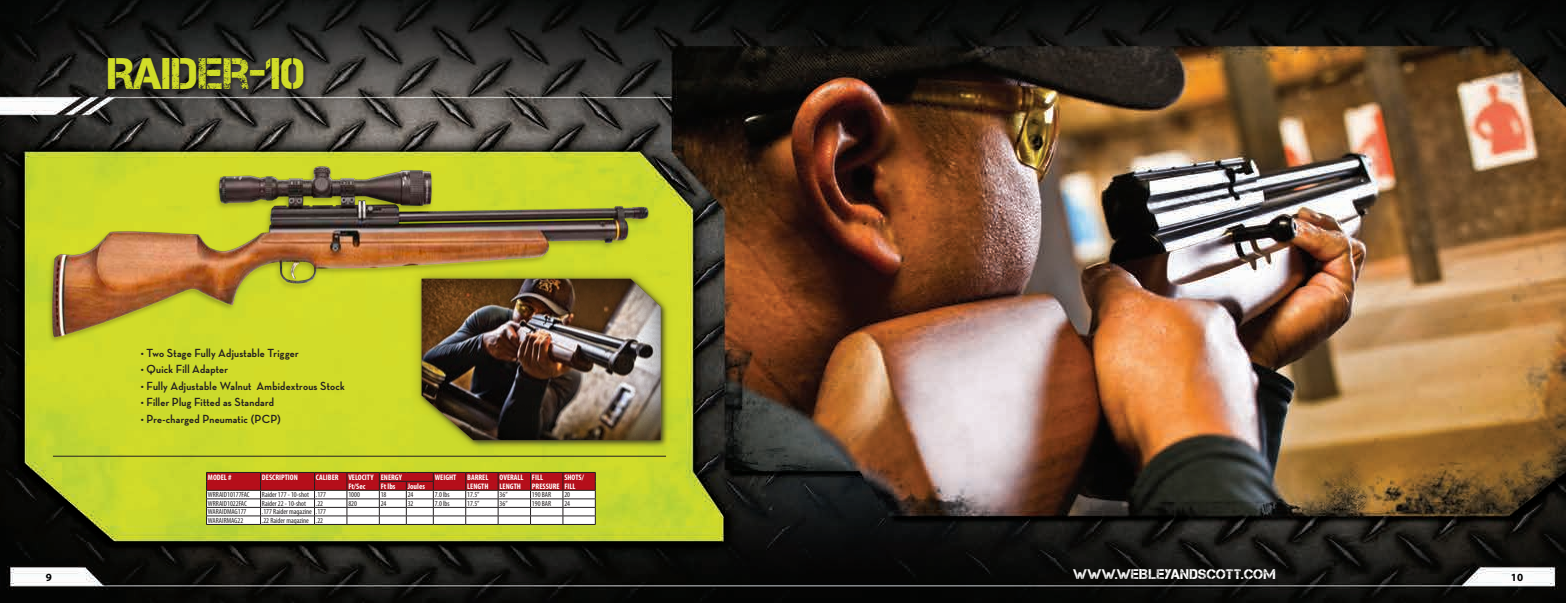
<style>
.page{position:relative;width:1566px;height:603px;background:#fff}
.page>*{position:absolute;margin:0;border:0;box-sizing:border-box;transform-origin:0 0}
.t1{font:44px "Captureit";letter-spacing:.02em;color:#d1dd28}
.t2{font:14px "Captureit";letter-spacing:.02em;color:#fff}
.t3{font:700 12px "Neutraface Display";letter-spacing:.02em;color:#231f20}
.t4{font:700 11px "Myriad Pro";color:#000}
.t5{font:700 condensed 8px/9px "Myriad Pro";color:#fff}
.t6{font:condensed 7.5px "Myriad Pro";color:#231f20}
</style>
<div class="page">
<img style="left:0;top:0;width:1566px;height:603px">
<div style="left:106px;top:55px;width:202px;height:40px;background:#231f20;opacity:.75"></div>
<svg style="left:206px;top:472px;width:390px;height:53px"></svg>
<hr style="left:433px;top:524px;width:33px;height:1px;background:#231f20">
<hr style="left:466px;top:524px;width:32px;height:1px;background:#231f20">
<hr style="left:498px;top:524px;width:33px;height:1px;background:#231f20">
<hr style="left:531px;top:524px;width:32px;height:1px;background:#231f20">
<hr style="left:563px;top:524px;width:33px;height:1px;background:#231f20">
<hr style="left:53px;top:456px;width:613px;height:1px;background:#231f20">
<img style="left:43px;top:158px;width:611px;height:192px">
<div style="left:409px;top:266px;width:264px;height:187px;background:#231f20;opacity:.3"></div>
<div style="left:421px;top:278px;width:241px;height:163px;background:#231f20;opacity:.75"></div>
<p class="t1" style="left:108px;top:49px;width:199px">RAIDER-10</p>
<p class="t3" style="left:141px;top:346px;width:160px">• Two Stage Fully Adjustable Trigger</p>
<p class="t3" style="left:141px;top:362px;width:89px">• Quick Fill Adapter</p>
<p class="t3" style="left:141px;top:379px;width:206px">• Fully Adjustable Walnut Ambidextrous Stock</p>
<p class="t3" style="left:141px;top:395px;width:135px">• Filler Plug Fitted as Standard</p>
<p class="t3" style="left:141px;top:412px;width:142px">• Pre-charged Pneumatic (PCP)</p>
<p class="t5" style="left:208px;top:473px;width:25px">MODEL #</p>
<p class="t5" style="left:262px;top:473px;width:37px">DESCRIPTION</p>
<p class="t5" style="left:316px;top:473px;width:24px">CALIBER</p>
<p class="t5" style="left:348px;top:473px;width:27px">VELOCITY</p>
<p class="t5" style="left:348px;top:482px;width:18px">Ft/Sec</p>
<p class="t5" style="left:381px;top:473px;width:23px">ENERGY</p>
<p class="t5" style="left:435px;top:473px;width:23px">WEIGHT</p>
<p class="t5" style="left:467px;top:473px;width:23px">BARREL<br>LENGTH</p>
<p class="t5" style="left:500px;top:473px;width:26px">OVERALL<br>LENGTH</p>
<p class="t5" style="left:532px;top:473px;width:13px">FILL</p>
<p class="t5" style="left:564px;top:473px;width:21px">SHOTS/</p>
<p class="t5" style="left:381px;top:481px;width:16px">Ft lbs</p>
<p class="t5" style="left:408px;top:481px;width:19px">Joules</p>
<p class="t5" style="left:564px;top:482px;width:13px">FILL</p>
<p class="t5" style="left:532px;top:482px;width:29px">PRESSURE</p>
<p class="t6" style="left:208px;top:490px;width:43px">WRRAID10177FAC</p>
<p class="t6" style="left:262px;top:490px;width:48px">Raider 177 - 10-shot</p>
<p class="t6" style="left:316px;top:490px;width:12px">.177</p>
<p class="t6" style="left:348px;top:490px;width:13px">1000</p>
<p class="t6" style="left:381px;top:490px;width:7px">18</p>
<p class="t6" style="left:408px;top:490px;width:7px">24</p>
<p class="t6" style="left:435px;top:490px;width:16px">7.0 lbs</p>
<p class="t6" style="left:467px;top:490px;width:14px">17.5”</p>
<p class="t6" style="left:500px;top:490px;width:10px">36”</p>
<p class="t6" style="left:532px;top:490px;width:21px">190 BAR</p>
<p class="t6" style="left:564px;top:490px;width:7px">20</p>
<p class="t6" style="left:208px;top:499px;width:40px">WRRAID1022FAC</p>
<p class="t6" style="left:262px;top:499px;width:46px">Raider 22 - 10-shot</p>
<p class="t6" style="left:316px;top:499px;width:9px">.22</p>
<p class="t6" style="left:348px;top:499px;width:10px">820</p>
<p class="t6" style="left:381px;top:499px;width:7px">24</p>
<p class="t6" style="left:408px;top:499px;width:7px">32</p>
<p class="t6" style="left:435px;top:499px;width:16px">7.0 lbs</p>
<p class="t6" style="left:467px;top:499px;width:14px">17.5”</p>
<p class="t6" style="left:500px;top:499px;width:10px">36”</p>
<p class="t6" style="left:532px;top:499px;width:21px">190 BAR</p>
<p class="t6" style="left:564px;top:499px;width:7px">24</p>
<p class="t6" style="left:208px;top:507px;width:40px">WARAIDMAG177</p>
<p class="t6" style="left:262px;top:507px;width:51px">.177 Raider magazine</p>
<p class="t6" style="left:316px;top:507px;width:12px">.177</p>
<p class="t6" style="left:208px;top:516px;width:37px">WARAIRMAG22</p>
<p class="t6" style="left:262px;top:516px;width:48px">.22 Raider magazine</p>
<p class="t6" style="left:316px;top:516px;width:9px">.22</p>
<p class="t4" style="left:46px;top:570px;width:8px">9</p>
<p class="t2" style="left:1073px;top:567px;width:204px">WWW.WEIBLEYANDSCOTT.COM</p>
<p class="t4" style="left:1511px;top:570px;width:14px">10</p>
</div>
